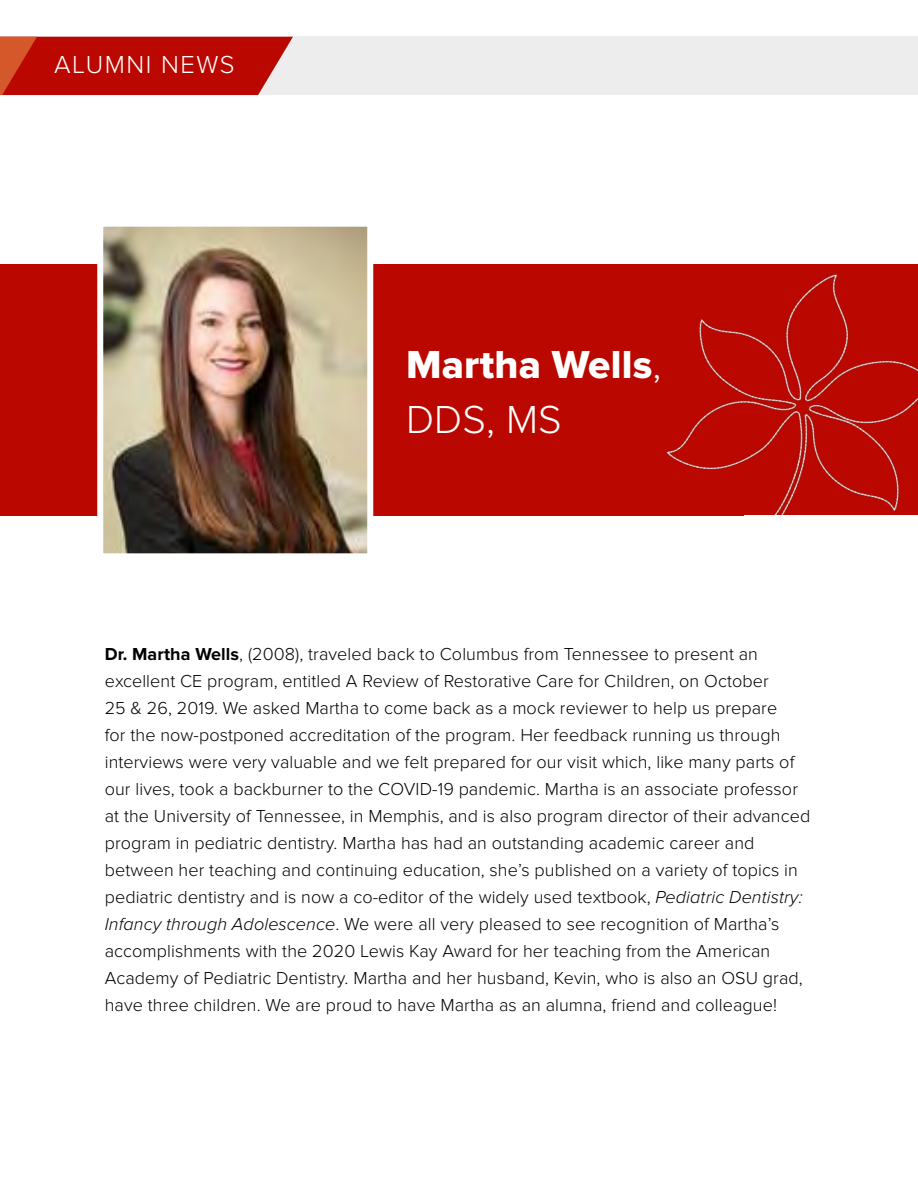
<style>
.page{position:relative;width:918px;height:1188px;background:#fff}
.page>*{position:absolute;margin:0;border:0;box-sizing:border-box;transform-origin:0 0}
.t1{font:40.5px "Proxima Nova Extrabld";letter-spacing:.005em;color:#fff}
.t2{font:300 40.5px "Proxima Nova";color:#fff}
.t3{font:300 25.5px "Proxima Nova";letter-spacing:.06em;color:#fff}
.t4{font:300 18px/27px "Proxima Nova";letter-spacing:.005em;color:#000}
.s1{font-family:"Proxima Nova";font-weight:300}
.s2{font-weight:700}
.s3{font-style:italic}
</style>
<div class="page">
<div style="left:0;top:264px;width:918px;height:252px;background:#ba0801"></div>
<div style="left:0;top:37px;width:918px;height:58px;background:#ededed"></div>
<svg style="left:0;top:37px;width:293px;height:58px;background:#be1b11"></svg>
<img style="left:104px;top:228px;width:262px;height:324px">
<div style="left:97px;top:221px;width:276px;height:338px;border:6px solid #fff"></div>
<img style="left:666px;top:274px;width:252px;height:242px">
<h2 class="t3" style="left:54px;top:50px;width:182px">ALUMNI NEWS</h2>
<h1 class="t1" style="left:406px;top:341px;width:257px">Martha Wells<span class="s1">,</span></h1>
<h1 class="t2" style="left:406px;top:397px;width:157px">DDS, MS</h1>
<p class="t4" style="left:105px;top:640px;width:707px"><span class="s2">Dr. Martha Wells</span>, (2008), traveled back to Columbus from Tennessee to present an excellent CE program, entitled A Review of Restorative Care for Children, on October<br>25 &amp; 26, 2019. We asked Martha to come back as a mock reviewer to help us prepare<br>for the now-postponed accreditation of the program. Her feedback running us through interviews were very valuable and we felt prepared for our visit which, like many parts of our lives, took a backburner to the COVID-19 pandemic. Martha is an associate professor at the University of Tennessee, in Memphis, and is also program director of their advanced program in pediatric dentistry. Martha has had an outstanding academic career and between her teaching and continuing education, she’s published on a variety of topics in pediatric dentistry and is now a co-editor of the widely used textbook, <span class="s3">Pediatric Dentistry:<br>Infancy through Adolescence</span>. We were all very pleased to see recognition of Martha’s accomplishments with the 2020 Lewis Kay Award for her teaching from the American Academy of Pediatric Dentistry. Martha and her husband, Kevin, who is also an OSU grad, have three children. We are proud to have Martha as an alumna, friend and colleague!</p>
</div>
